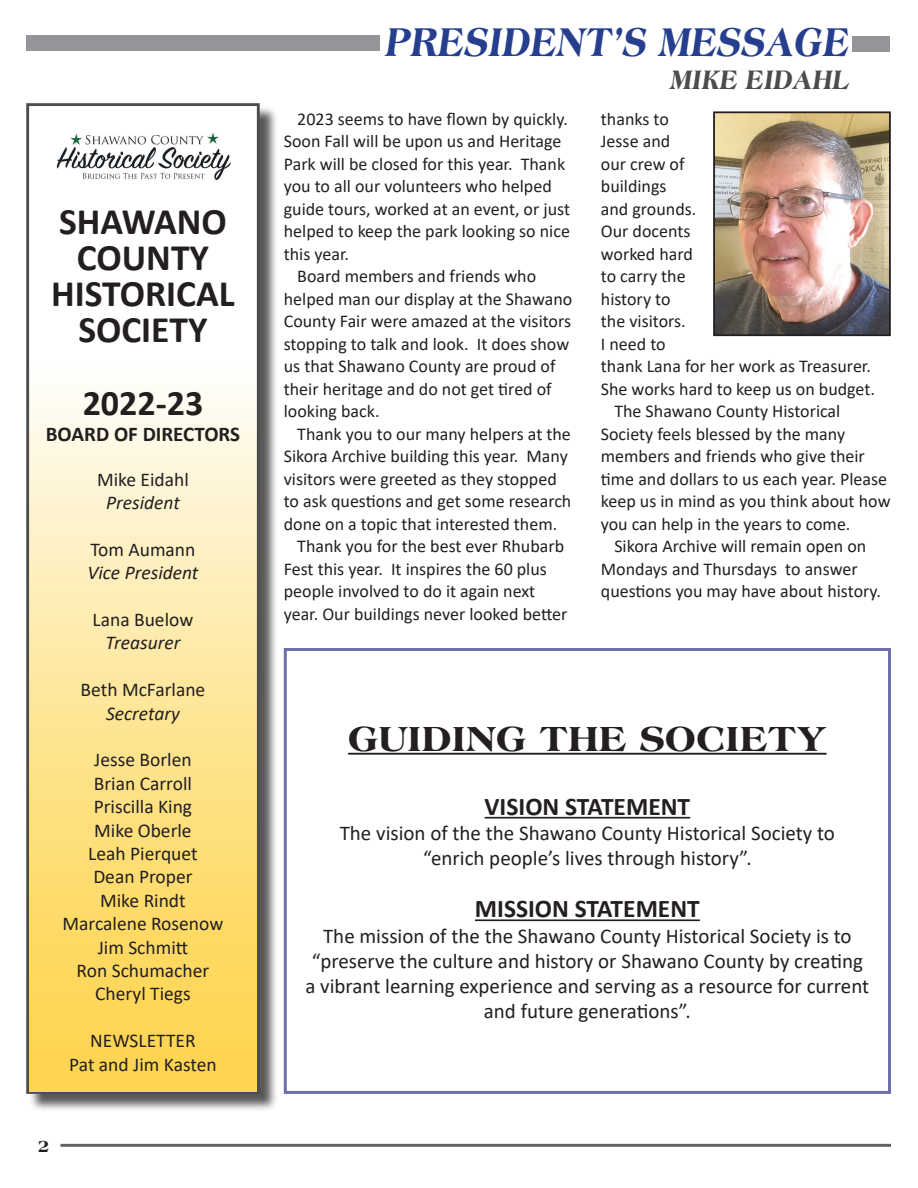
<style>
.page{position:relative;width:918px;height:1188px;background:#fff}
.page>*{position:absolute;margin:0;border:0;box-sizing:border-box;transform-origin:0 0}
.t1{font:800 43.2px "Americana";color:#253f8e;scale:.81 1}
.t2{font:700 37.5px "Calibri";color:#231f20}
.t3{font:800 37.5px "Americana";color:#231f20}
.t4{font:700 36px "Calibri";color:#231f20}
.t5{font:800 28.8px "Americana";color:#4b4c4d;scale:.83 1}
.t6{font:700 25.5px "Calibri";color:#231f20}
.t7{font:21px/25.2px "Calibri";color:#231f20;text-align:center}
.t8{font:700 21px "Calibri";color:#231f20}
.t9{font:19.5px "Calibri";color:#231f20}
.t10{font:italic 19.5px "Calibri";color:#231f20}
.t11{font:18px/22.5px "Calibri";color:#231f20}
.t12{font:800 18px "Americana";color:#231f20}
</style>
<div class="page">
<hr style="left:60px;top:1144px;width:831px;height:3px;background:#636366">
<div style="left:852px;top:36px;width:38px;height:16px;background:#939598"></div>
<div style="left:26px;top:36px;width:353px;height:15px;background:#939598"></div>
<div style="left:28px;top:105px;width:250px;height:1007px;background:#231f20;opacity:.75"></div>
<div style="left:26px;top:103px;width:234px;height:991px;background:#fff;border:3px solid #4b4c4d"></div>
<div style="left:29px;top:366px;width:228px;height:725px;background:linear-gradient(to bottom,#fefcf3,#fed140)"></div>
<hr style="left:348px;top:753px;width:479px;height:2px;background:#231f20">
<hr style="left:485px;top:817px;width:205px;height:2px;background:#231f20">
<hr style="left:475px;top:919px;width:225px;height:2px;background:#231f20">
<div style="left:284px;top:648px;width:607px;height:446px;border:3px solid #6b70ab"></div>
<img style="left:716px;top:114px;width:172px;height:219px">
<div style="left:713px;top:111px;width:178px;height:225px;border:2px solid #231f20"></div>
<img style="left:56px;top:132px;width:175px;height:49px">
<p class="t2" style="left:59px;top:195px;width:169px">SHAWANO</p>
<p class="t2" style="left:77px;top:231px;width:134px">COUNTY</p>
<p class="t2" style="left:51px;top:267px;width:185px">HISTORICAL</p>
<p class="t2" style="left:78px;top:303px;width:131px">SOCIETY</p>
<p class="t4" style="left:83px;top:378px;width:122px">2022-23</p>
<p class="t8" style="left:46px;top:419px;width:196px">BOARD OF DIRECTORS</p>
<p class="t9" style="left:97px;top:466px;width:93px">Mike Eidahl</p>
<p class="t10" style="left:106px;top:489px;width:75px">President</p>
<p class="t9" style="left:90px;top:536px;width:106px">Tom Aumann</p>
<p class="t10" style="left:87px;top:559px;width:113px">Vice President</p>
<p class="t9" style="left:93px;top:606px;width:102px">Lana Buelow</p>
<p class="t10" style="left:106px;top:629px;width:76px">Treasurer</p>
<p class="t9" style="left:81px;top:676px;width:126px">Beth McFarlane</p>
<p class="t10" style="left:106px;top:700px;width:75px">Secretary</p>
<p class="t9" style="left:94px;top:746px;width:99px">Jesse Borlen</p>
<p class="t9" style="left:94px;top:770px;width:100px">Brian Carroll</p>
<p class="t9" style="left:94px;top:793px;width:100px">Priscilla King</p>
<p class="t9" style="left:94px;top:817px;width:99px">Mike Oberle</p>
<p class="t9" style="left:88px;top:840px;width:111px">Leah Pierquet</p>
<p class="t9" style="left:93px;top:863px;width:101px">Dean Proper</p>
<p class="t9" style="left:100px;top:887px;width:87px">Mike Rindt</p>
<p class="t9" style="left:63px;top:910px;width:162px">Marcalene Rosenow</p>
<p class="t9" style="left:98px;top:934px;width:92px">Jim Schmitt</p>
<p class="t9" style="left:77px;top:957px;width:134px">Ron Schumacher</p>
<p class="t9" style="left:95px;top:980px;width:97px">Cheryl Tiegs</p>
<p class="t9" style="left:90px;top:1027px;width:107px">NEWSLETTER</p>
<p class="t9" style="left:69px;top:1051px;width:149px">Pat and Jim Kasten</p>
<p class="t12" style="left:38px;top:1135px;width:14px">2</p>
<p class="t1" style="left:384px;top:16px;width:583px">PRESIDENT’S MESSAGE</p>
<p class="t5" style="left:669px;top:63px;width:224px">MIKE EIDAHL</p>
<p class="t11" style="left:284px;top:107px;width:288px;text-indent:14px">2023 seems to have flown by quickly.<br>Soon Fall will be upon us and Heritage Park will be closed for this year. Thank you to all our volunteers who helped guide tours, worked at an event, or just helped to keep the park looking so nice this year.</p>
<p class="t11" style="left:284px;top:265px;width:290px;text-indent:14px">Board members and friends who helped man our display at the Shawano<br>County Fair were amazed at the visitors stopping to talk and look. It does show us that Shawano County are proud of their heritage and do not get tired of looking back.</p>
<p class="t11" style="left:284px;top:422px;width:289px;text-indent:14px">Thank you to our many helpers at the Sikora Archive building this year. Many visitors were greeted as they stopped to ask questions and get some research done on a topic that interested them.</p>
<p class="t11" style="left:284px;top:535px;width:285px;text-indent:14px">Thank you for the best ever Rhubarb Fest this year. It inspires the 60 plus people involved to do it again next year. Our buildings never looked better</p>
<p class="t11" style="left:601px;top:107px;width:276px">thanks to<br>Jesse and<br>our crew of<br>buildings<br>and grounds.<br>Our docents<br>worked hard<br>to carry the<br>history to<br>the visitors.<br>I need to<br>thank Lana for her work as Treasurer.<br>She works hard to keep us on budget.</p>
<p class="t11" style="left:601px;top:400px;width:291px;text-indent:14px">The Shawano County Historical Society feels blessed by the many members and friends who give their time and dollars to us each year. Please keep us in mind as you think about how you can help in the years to come.</p>
<p class="t11" style="left:601px;top:535px;width:282px;text-indent:14px">Sikora Archive will remain open on<br>Mondays and Thursdays to answer questions you may have about history.</p>
<p class="t3" style="left:348px;top:716px;width:480px">GUIDING THE SOCIETY</p>
<p class="t6" style="left:485px;top:788px;width:207px">VISION STATEMENT</p>
<p class="t7" style="left:340px;top:820px;width:497px">The vision of the the Shawano County Historical Society to</p>
<p class="t7" style="left:423px;top:845px;width:330px">“enrich people’s lives through history”.</p>
<p class="t6" style="left:475px;top:891px;width:226px">MISSION STATEMENT</p>
<p class="t7" style="left:306px;top:923px;width:565px">The mission of the the Shawano County Historical Society is to “preserve the culture and history or Shawano County by creating a vibrant learning experience and serving as a resource for current and future generations”.</p>
</div>
